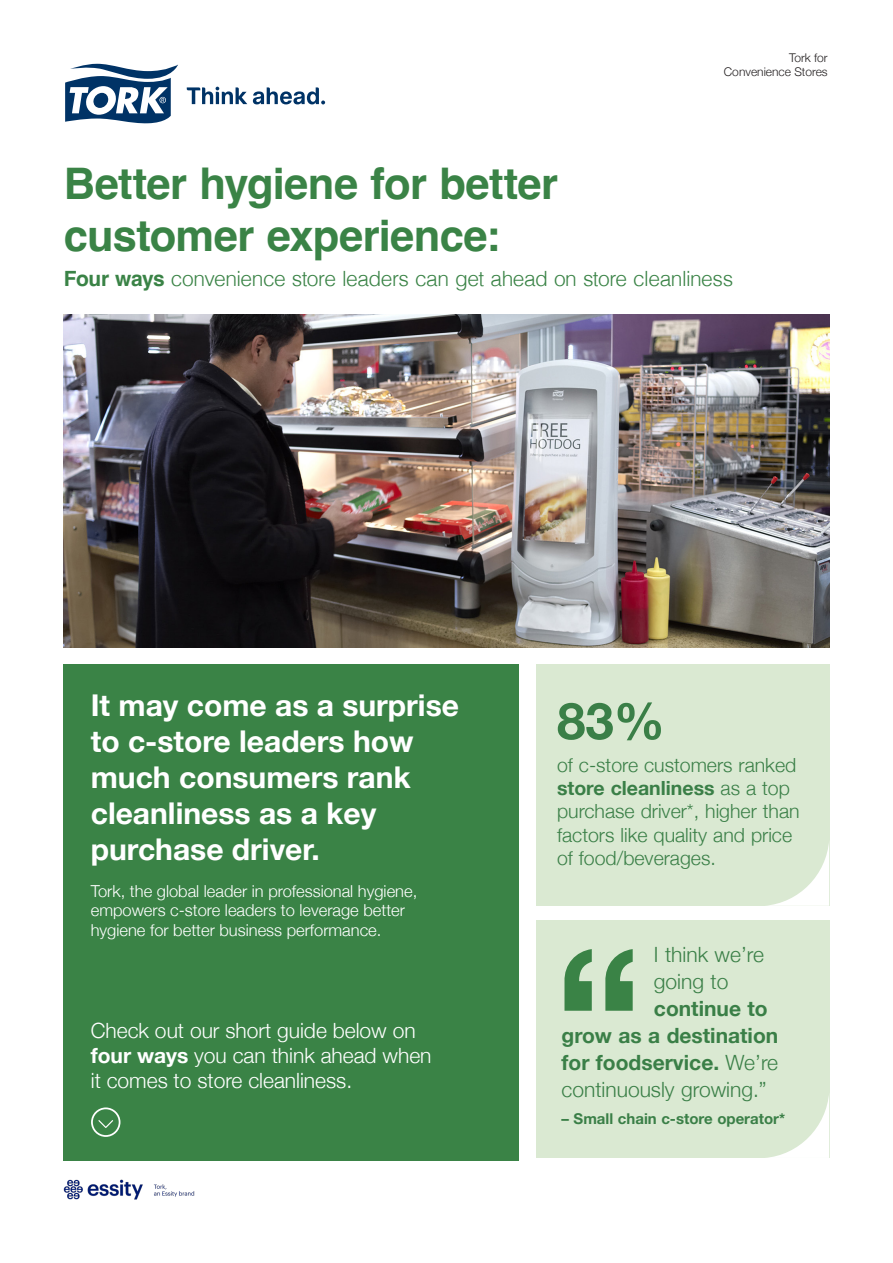
<style>
.page{position:relative;width:893px;height:1263px;background:#fff}
.page>*{position:absolute;margin:0;border:0;box-sizing:border-box;transform-origin:0 0}
.Highlights{font:700 51px "Helvetica Neue";color:#3a7f47}
.Main_heading{font:700 43.5px/52.2px "Helvetica";letter-spacing:-.015em;color:#3a8346}
.Body_11__13{font:700 30px/36px "Helvetica Neue";color:#fff}
.Body_11__13-2{font:300 21px/25.2px "Helvetica Neue";color:#fff}
.Main_heading-2{font:300 21px "Helvetica";letter-spacing:-.025em;color:#3a8346}
.Highlights-2{font:700 21px "Helvetica Neue";color:#3a7f47}
.Highlights-3{font:300 21px "Helvetica Neue";color:#3a7f47}
.Highlights-4{font:300 19.5px/23.4px "Helvetica Neue";color:#3a7f47}
.Body_11__13-3{font:300 16.5px/19.8px "Helvetica Neue";color:#fff}
.Highlights-5{font:700 15px "Helvetica Neue LT Std";color:#3a7f47}
.t1{font:300 12px/14.4px "Helvetica Neue";color:#231f20;text-align:right}
.s1{font-weight:700}
.s2{font-weight:300}
</style>
<div class="page">
<div style="left:64px;top:664px;width:455px;height:496px;background:#3a8346"></div>
<img style="left:64px;top:315px;width:765px;height:333px">
<img style="left:63px;top:1179px;width:132px;height:21px">
<svg style="left:65px;top:64px;width:113px;height:59px"></svg>
<svg style="left:187px;top:87px;width:60px;height:17px"></svg>
<svg style="left:253px;top:87px;width:72px;height:17px"></svg>
<div style="left:536px;top:664px;width:293px;height:242px;background:#dae9d2"></div>
<div style="left:536px;top:920px;width:293px;height:238px;background:#dae9d2"></div>
<svg style="left:564px;top:949px;width:69px;height:62px"></svg>
<svg style="left:767px;top:1096px;width:62px;height:62px"></svg>
<svg style="left:767px;top:844px;width:62px;height:62px"></svg>
<svg style="left:91px;top:1107px;width:29px;height:30px"></svg>
<p class="t1" style="left:724px;top:50px;width:105px">Tork for<br>Convenience Stores</p>
<p class="Main_heading" style="left:64px;top:162px;width:496px">Better hygiene for better customer experience:</p>
<p class="Main_heading-2" style="left:64px;top:260px;width:671px"><span class="s1">Four ways</span> convenience store leaders can get ahead on store cleanliness</p>
<p class="Body_11__13" style="left:91px;top:688px;width:370px">It may come as a surprise to c-store leaders how much consumers rank cleanliness as a key purchase driver.</p>
<p class="Body_11__13-3" style="left:91px;top:880px;width:328px">Tork, the global leader in professional hygiene, empowers c-store leaders to leverage better hygiene for better business performance.</p>
<p class="Body_11__13-2" style="left:91px;top:1016px;width:342px">Check out our short guide below on <span class="s1">four ways</span> you can think ahead when it comes to store cleanliness.</p>
<p class="Highlights" style="left:557px;top:681px;width:109px">83%</p>
<p class="Highlights-4" style="left:557px;top:751px;width:244px">of c-store customers ranked <span class="s1">store cleanliness</span> as a top purchase driver*, higher than factors like quality and price of food/beverages.</p>
<p class="Highlights-3" style="left:654px;top:937px;width:112px">I think we’re</p>
<p class="Highlights-3" style="left:654px;top:964px;width:76px">going to</p>
<p class="Highlights-2" style="left:654px;top:992px;width:115px">continue to</p>
<p class="Highlights-2" style="left:561px;top:1019px;width:218px">grow as a destination</p>
<p class="Highlights-2" style="left:561px;top:1046px;width:218px">for foodservice. <span class="s2">We’re</span></p>
<p class="Highlights-3" style="left:561px;top:1072px;width:207px">continuously growing.”</p>
<p class="Highlights-5" style="left:561px;top:1109px;width:225px">– Small chain c-store operator*</p>
</div>
